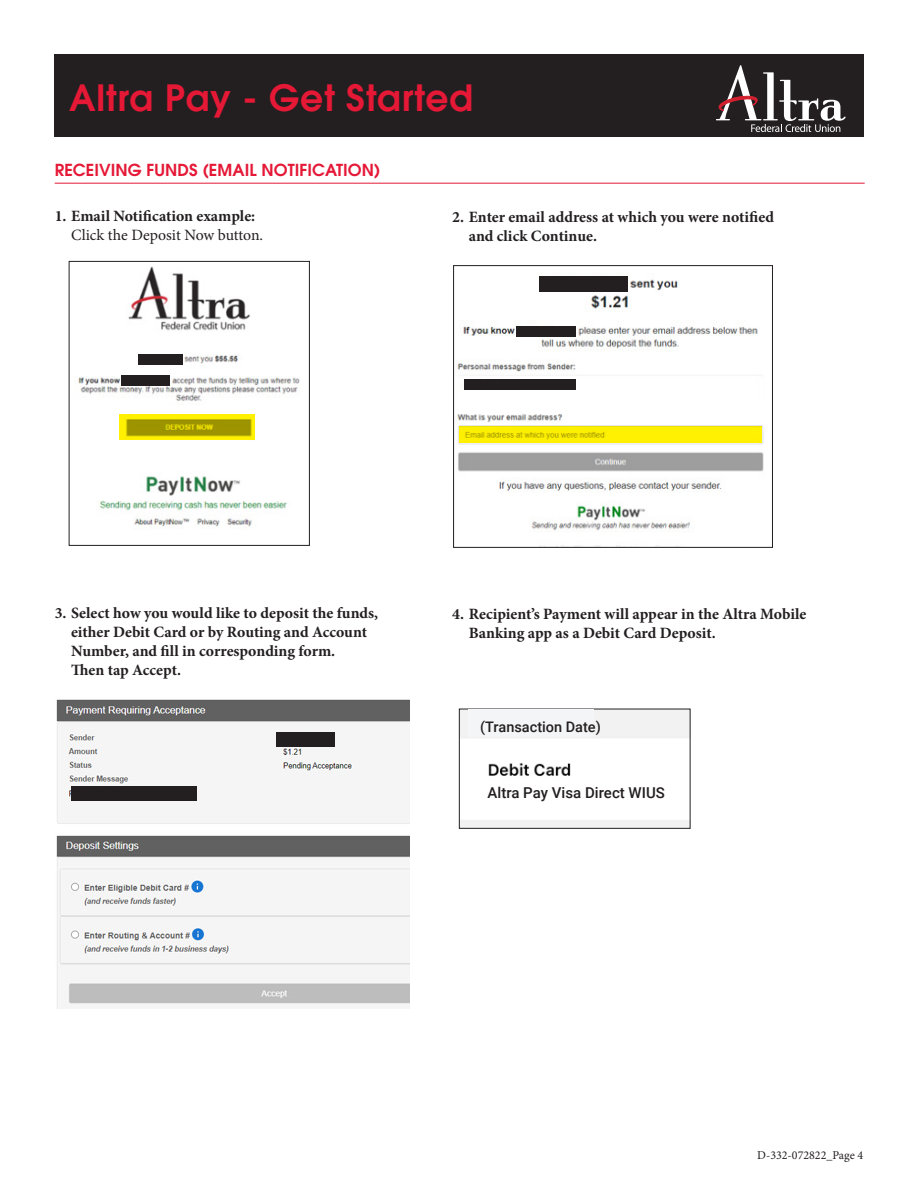
<style>
.page{position:relative;width:918px;height:1188px;background:#fff}
.page>*{position:absolute;margin:0;border:0;box-sizing:border-box;transform-origin:0 0}
.t1{font:600 36px "Avant Garde";letter-spacing:.02em;color:#e51836}
.t2{font:600 16.5px "Avant Garde";letter-spacing:.005em;color:#e51836}
.t3{font:700 15.75px/18.9px "Minion Pro";color:#231f20}
.t4{font:15.75px "Minion Pro";letter-spacing:-.005em;color:#231f20}
.t5{font:500 15px "Roboto";color:#231f20}
.t6{font:500 14.55px "Roboto";color:#231f20}
.t7{font:12px "Minion Pro";color:#231f20}
</style>
<div class="page">
<div style="left:54px;top:55px;width:810px;height:82px;background:#231f20"></div>
<svg style="left:716px;top:65px;width:130px;height:67px"></svg>
<hr style="left:55px;top:183px;width:810px;height:1px;background:#e51836">
<img style="left:78px;top:266px;width:222px;height:261px">
<div style="left:69px;top:261px;width:241px;height:285px;border:1px solid #231f20"></div>
<svg style="left:120px;top:414px;width:135px;height:25px;background:#c5ba00"></svg>
<div style="left:138px;top:355px;width:45px;height:10px;background:#231f20"></div>
<div style="left:121px;top:375px;width:49px;height:11px;background:#231f20"></div>
<img style="left:457px;top:273px;width:307px;height:273px">
<div style="left:453px;top:265px;width:320px;height:283px;border:1px solid #231f20"></div>
<svg style="left:459px;top:427px;width:302px;height:16px;background:#f8eb00"></svg>
<div style="left:539px;top:276px;width:89px;height:16px;background:#231f20"></div>
<div style="left:516px;top:327px;width:60px;height:10px;background:#231f20"></div>
<div style="left:464px;top:380px;width:112px;height:10px;background:#231f20"></div>
<img style="left:56px;top:699px;width:354px;height:310px">
<div style="left:277px;top:732px;width:58px;height:14px;background:#231f20"></div>
<div style="left:71px;top:786px;width:126px;height:14px;background:#231f20"></div>
<img style="left:461px;top:711px;width:227px;height:116px">
<div style="left:459px;top:709px;width:231px;height:120px;border:1px solid #231f20"></div>
<div style="left:468px;top:709px;width:126px;height:28px;background:#f4f5f6"></div>
<div style="left:488px;top:782px;width:191px;height:27px;background:#fff"></div>
<p class="t1" style="left:69px;top:74px;width:405px">Altra Pay - Get Started</p>
<p class="t2" style="left:55px;top:159px;width:327px">RECEIVING FUNDS (EMAIL NOTIFICATION)</p>
<p class="t3" style="left:55px;top:206px;width:202px">1. Email Notification example:</p>
<p class="t4" style="left:71px;top:224px;width:194px">Click the Deposit Now button.</p>
<p class="t3" style="left:452px;top:208px;width:323px">2. Enter email address at which you were notified</p>
<p class="t3" style="left:469px;top:226px;width:130px">and click Continue.</p>
<p class="t3" style="left:71px;top:604px;width:309px;text-indent:-17px">3. Select how you would like to deposit the funds, either Debit Card or by Routing and Account<br>Number, and fill in corresponding form.</p>
<p class="t3" style="left:71px;top:660px;width:111px">Then tap Accept.</p>
<p class="t3" style="left:452px;top:604px;width:356px">4. Recipient’s Payment will appear in the Altra Mobile</p>
<p class="t3" style="left:469px;top:623px;width:249px">Banking app as a Debit Card Deposit.</p>
<p class="t6" style="left:480px;top:717px;width:122px">(Transaction Date)</p>
<p class="t5" style="left:488px;top:782px;width:179px">Altra Pay Visa Direct WIUS</p>
<p class="t7" style="left:757px;top:1147px;width:108px">D-332-072822_Page 4</p>
</div>
